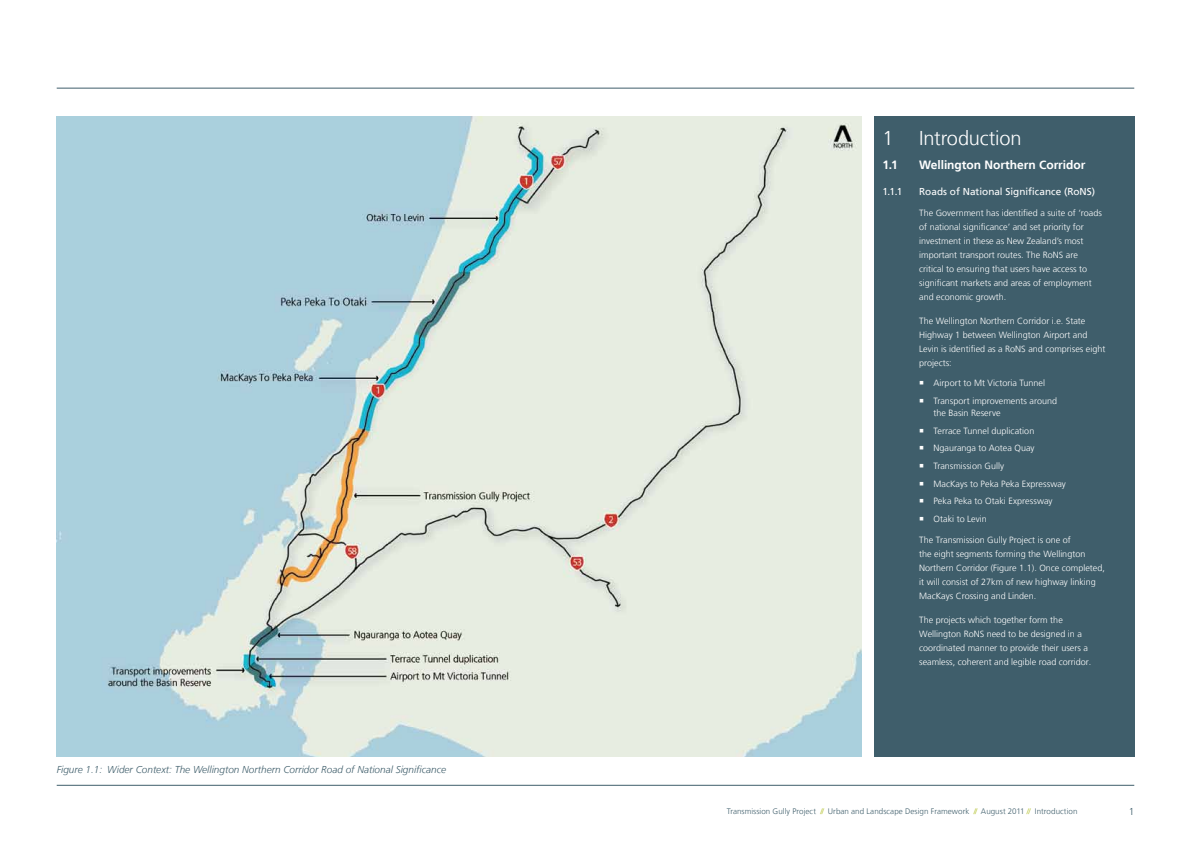
<style>
.page{position:relative;width:1191px;height:842px;background:#fff}
.page>*{position:absolute;margin:0;border:0;box-sizing:border-box;transform-origin:0 0}
.t1{font:300 20px "Frutiger LT";letter-spacing:-.01em;color:#fff}
.t2{font:700 12px "Frutiger LT";letter-spacing:-.005em;color:#fff}
.t3{font:italic 300 10px "Frutiger LT";color:#3f5e6b}
.t4{font:10px "Frutiger LT";color:#fff}
.t5{font:300 10px "Frutiger LT";color:#3f5e6b}
.t6{font:300 9px/14px "Frutiger LT";color:#fff}
.t7{font:300 8px "Frutiger LT";letter-spacing:.005em;color:#3f5e6b}
.s1{color:#afbe24}
</style>
<div class="page">
<hr style="left:57px;top:88px;width:1077px;height:1px;background:#3f5e6b">
<hr style="left:57px;top:785px;width:1077px;height:1px;background:#3f5e6b">
<div style="left:874px;top:116px;width:260px;height:641px;background:#3f5e6b"></div>
<img style="left:57px;top:116px;width:805px;height:641px">
<p class="t3" style="left:57px;top:764px;width:391px">Figure 1.1: Wider Context: The Wellington Northern Corridor Road of National Significance</p>
<h1 class="t1" style="left:882px;top:127px;width:13px">1</h1>
<h1 class="t1" style="left:919px;top:127px;width:104px">Introduction</h1>
<h2 class="t2" style="left:882px;top:158px;width:17px">1.1</h2>
<h2 class="t2" style="left:919px;top:158px;width:168px">Wellington Northern Corridor</h2>
<p class="t4" style="left:882px;top:185px;width:21px">1.1.1</p>
<p class="t4" style="left:919px;top:185px;width:177px">Roads of National Significance (RoNS)</p>
<p class="t6" style="left:919px;top:206px;width:184px">The Government has identified a suite of ‘roads of national significance’ and set priority for investment in these as New Zealand’s most important transport routes. The RoNS are critical to ensuring that users have access to significant markets and areas of employment and economic growth.</p>
<p class="t6" style="left:919px;top:314px;width:188px">The Wellington Northern Corridor i.e. State Highway 1 between Wellington Airport and Levin is identified as a RoNS and comprises eight projects:</p>
<p class="t6" style="left:933px;top:374px;width:125px;line-height:17.7px">Airport to Mt Victoria Tunnel<br>Transport improvements around</p>
<p class="t6" style="left:933px;top:404px;width:134px;line-height:17.7px">the Basin Reserve<br>Terrace Tunnel duplication<br>Ngauranga to Aotea Quay<br>Transmission Gully<br>MacKays to Peka Peka Expressway<br>Peka Peka to Otaki Expressway<br>Otaki to Levin</p>
<p class="t6" style="left:919px;top:533px;width:187px">The Transmission Gully Project is one of<br>the eight segments forming the Wellington Northern Corridor (Figure 1.1). Once completed, it will consist of 27km of new highway linking MacKays Crossing and Linden.</p>
<p class="t6" style="left:919px;top:613px;width:174px">The projects which together form the Wellington RoNS need to be designed in a coordinated manner to provide their users a seamless, coherent and legible road corridor.</p>
<p class="t7" style="left:727px;top:806px;width:352px">Transmission Gully Project <span class="s1">//</span> Urban and Landscape Design Framework <span class="s1">//</span> August 2011 <span class="s1">//</span> Introduction</p>
<p class="t5" style="left:1128px;top:805px;width:7px">1</p>
</div>
